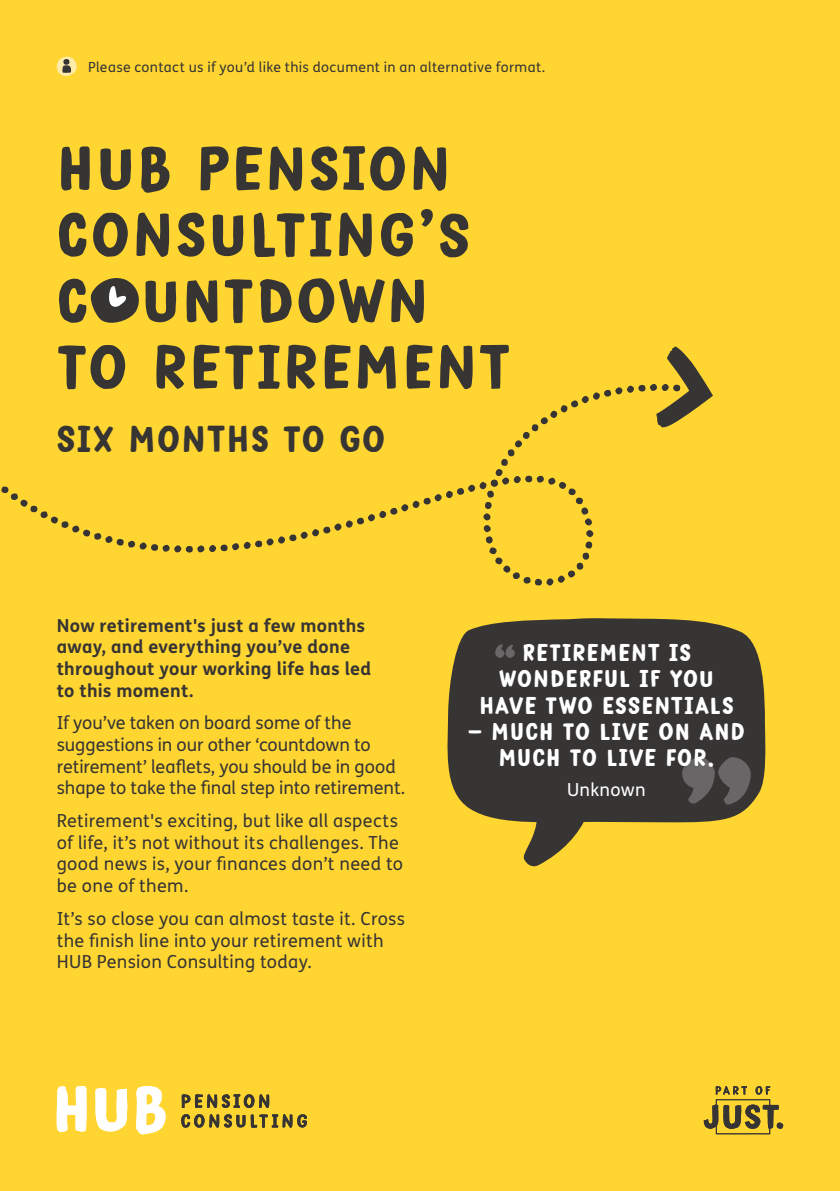
<style>
.page{position:relative;width:840px;height:1191px;background:#fff}
.page>*{position:absolute;margin:0;border:0;box-sizing:border-box;transform-origin:0 0}
.t1{font:73.4px/66px "Just Script";letter-spacing:.035em;color:#373434}
.t2{font:43.2px "Just Script";letter-spacing:.035em;color:#373434}
.t3{font:28px/26.4px "Just Script";letter-spacing:.04em;color:#fff;text-align:center}
.t4{font:18px/21.6px "Just Sans";letter-spacing:.01em;color:#373434}
.t5{font:700 18px/21.6px "Just Sans";letter-spacing:.015em;color:#373434}
.t6{font:18px "Just Sans";letter-spacing:.015em;color:#fff}
.t7{font:14px "Just Sans";letter-spacing:.025em;color:#373434}
</style>
<div class="page">
<div style="left:0;top:0;width:839px;height:1191px;background:#ffd631"></div>
<svg style="left:57px;top:56px;width:20px;height:20px"></svg>
<svg style="left:57px;top:1086px;width:29px;height:46px"></svg>
<svg style="left:95px;top:1088px;width:32px;height:43px"></svg>
<svg style="left:136px;top:1086px;width:29px;height:48px"></svg>
<svg style="left:182px;top:1094px;width:87px;height:14px"></svg>
<svg style="left:181px;top:1114px;width:126px;height:13px"></svg>
<svg style="left:703px;top:1086px;width:79px;height:48px"></svg>
<svg style="left:523px;top:827px;width:58px;height:40px"></svg>
<svg style="left:447px;top:618px;width:319px;height:209px;background:#484233"></svg>
<svg style="left:1px;top:346px;width:711px;height:239px"></svg>
<svg style="left:90px;top:278px;width:49px;height:45px"></svg>
<svg style="left:495px;top:644px;width:19px;height:14px"></svg>
<svg style="left:681px;top:756px;width:69px;height:49px;background:#545252"></svg>
<p class="t7" style="left:88px;top:57px;width:458px">Please contact us if you’d like this document in an alternative format.</p>
<h1 class="t1" style="left:57px;top:136px;width:455px">HUB PENSION<br>CONSULTING’S<br>C UNTDOWN<br>TO RETIREMENT</h1>
<h2 class="t2" style="left:57px;top:422px;width:330px">SIX MONTHS TO GO</h2>
<p class="t5" style="left:57px;top:613px;width:316px">Now retirement's just a few months away, and everything you’ve done throughout your working life has led to this moment.</p>
<p class="t4" style="left:57px;top:712px;width:349px">If you’ve taken on board some of the suggestions in our other ‘countdown to retirement’ leaflets, you should be in good shape to take the final step into retirement.</p>
<p class="t4" style="left:57px;top:809px;width:348px">Retirement's exciting, but like all aspects of life, it’s not without its challenges. The good news is, your finances don’t need to be one of them.</p>
<p class="t4" style="left:57px;top:907px;width:349px">It’s so close you can almost taste it. Cross the finish line into your retirement with<br>HUB Pension Consulting today.</p>
<h3 class="t3" style="left:479px;top:639px;width:255px">RETIREMENT IS<br>WONDERFUL IF YOU<br>HAVE TWO ESSENTIALS</h3>
<h3 class="t3" style="left:468px;top:718px;width:278px">– MUCH TO LIVE ON AND<br>MUCH TO LIVE FOR.</h3>
<p class="t6" style="left:566px;top:777px;width:80px">Unknown</p>
</div>
